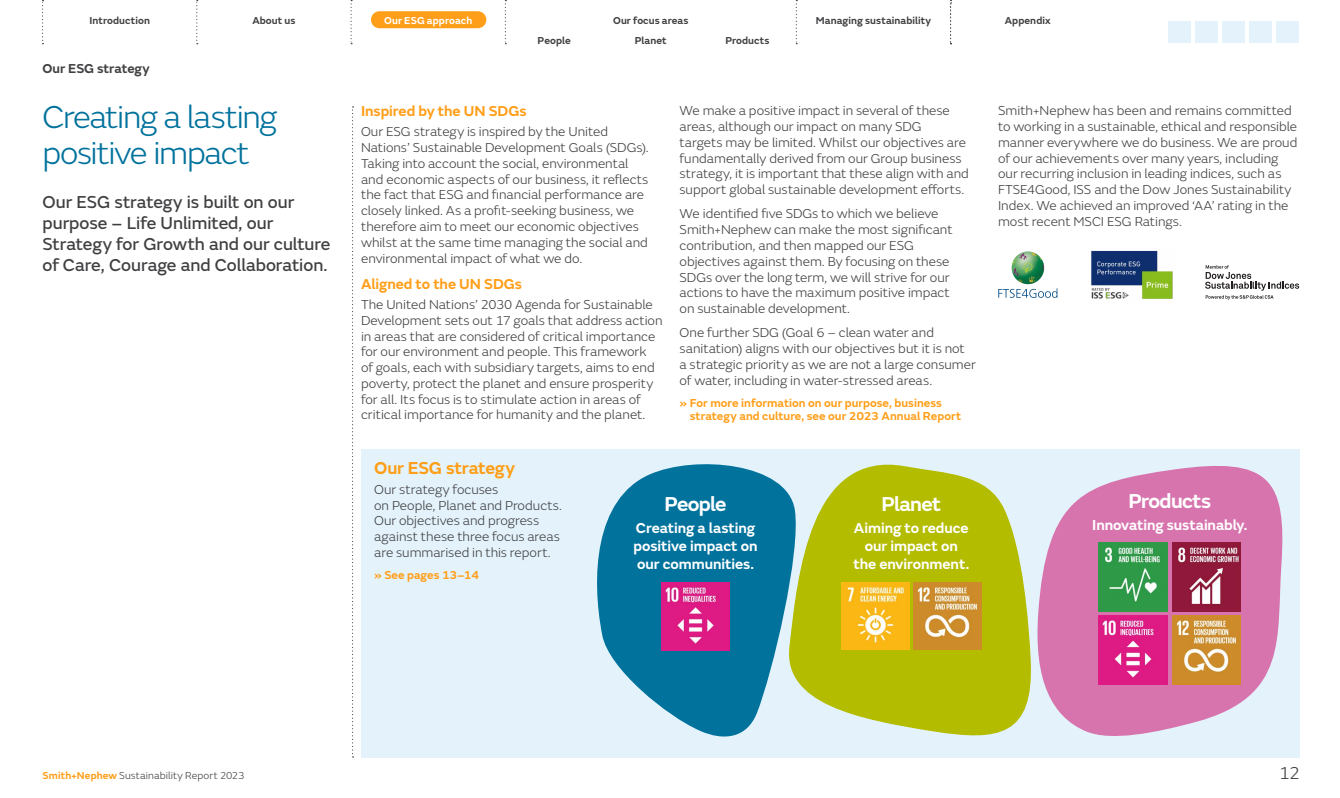
<style>
.page{position:relative;width:1340px;height:798px;background:#fff}
.page>*{position:absolute;margin:0;border:0;box-sizing:border-box;transform-origin:0 0}
.t1{font:300 33px/36px "SN Emeric";letter-spacing:-.04em;color:#00729c}
.t2{font:600 21px "SN Emeric";letter-spacing:-.03em;color:#fff}
.t3{font:18px/21px "SN Emeric Core";letter-spacing:-.005em;color:#404043}
.t4{font:600 18px "SN Emeric";letter-spacing:-.015em;color:#ff9e18}
.t5{font:300 18px "SN Emeric";color:#404043}
.t6{font:600 15px/18px "SN Emeric";letter-spacing:-.005em;color:#fff}
.t7{font:600 15px "SN Emeric";letter-spacing:-.005em;color:#ff9e18}
.t8{font:300 13.5px/15.8px "SN Emeric";color:#404043}
.t9{font:600 13.5px "SN Emeric";letter-spacing:-.005em;color:#404043}
.t10{font:600 12px/13.5px "SN Emeric";color:#ff9e18}
.t11{font:600 10.5px "SN Emeric";letter-spacing:.01em;color:#404043}
.t12{font:300 10.5px "SN Emeric";letter-spacing:.01em;color:#404043}
.t13{font:600 10.5px "SN Emeric";letter-spacing:.005em;color:#fff}
.s1{font-weight:600;color:#ff9e18}
</style>
<div class="page">
<div style="left:361px;top:449px;width:938px;height:308px;background:#e4f3fb"></div>
<img style="left:998px;top:251px;width:60px;height:47px">
<img style="left:1091px;top:250px;width:82px;height:49px">
<img style="left:1205px;top:265px;width:95px;height:35px">
<svg style="left:1037px;top:465px;width:246px;height:271px;fill:#d774ae"></svg>
<svg style="left:801px;top:464px;width:230px;height:272px;fill:#b4bc00"></svg>
<svg style="left:597px;top:464px;width:204px;height:273px;fill:#00729c"></svg>
<img style="left:661px;top:581px;width:68px;height:69px">
<img style="left:841px;top:581px;width:68px;height:68px">
<img style="left:913px;top:581px;width:68px;height:68px">
<img style="left:1098px;top:542px;width:69px;height:69px">
<img style="left:1171px;top:542px;width:69px;height:69px">
<img style="left:1098px;top:615px;width:69px;height:69px">
<img style="left:1171px;top:615px;width:69px;height:69px">
<svg style="left:352px;top:106px;width:1px;height:651px"></svg>
<div style="left:371px;top:11px;width:115px;height:17px;background:#ff9e18;border-radius:9px"></div>
<div style="left:1222px;top:21px;width:22px;height:21px;background:#e4f3fb"></div>
<div style="left:1195px;top:21px;width:22px;height:21px;background:#e4f3fb"></div>
<div style="left:1249px;top:21px;width:22px;height:21px;background:#e4f3fb"></div>
<div style="left:1276px;top:21px;width:22px;height:21px;background:#e4f3fb"></div>
<div style="left:1168px;top:21px;width:22px;height:21px;background:#e4f3fb"></div>
<svg style="left:350px;top:0;width:2px;height:44px"></svg>
<svg style="left:505px;top:0;width:1px;height:44px"></svg>
<svg style="left:795px;top:0;width:2px;height:44px"></svg>
<svg style="left:950px;top:0;width:1px;height:44px"></svg>
<svg style="left:196px;top:0;width:2px;height:44px"></svg>
<svg style="left:42px;top:0;width:2px;height:44px"></svg>
<p class="t11" style="left:89px;top:13px;width:62px">Introduction</p>
<p class="t11" style="left:252px;top:13px;width:45px">About us</p>
<h3 class="t9" style="left:43px;top:60px;width:109px">Our ESG strategy</h3>
<h4 class="t1" style="left:43px;top:99px;width:236px">Creating a lasting positive impact</h4>
<p class="t3" style="left:43px;top:192px;width:289px">Our ESG strategy is built on our purpose – Life Unlimited, our Strategy for Growth and our culture of Care, Courage and Collaboration.</p>
<p class="t13" style="left:384px;top:13px;width:90px">Our ESG approach</p>
<p class="t11" style="left:613px;top:13px;width:77px">Our focus areas</p>
<p class="t11" style="left:815px;top:13px;width:117px">Managing sustainability</p>
<p class="t11" style="left:1004px;top:13px;width:47px">Appendix</p>
<p class="t11" style="left:537px;top:34px;width:35px">People</p>
<p class="t11" style="left:635px;top:34px;width:33px">Planet</p>
<p class="t11" style="left:725px;top:34px;width:46px">Products</p>
<h5 class="t7" style="left:361px;top:102px;width:167px">Inspired by the UN SDGs</h5>
<p class="t8" style="left:361px;top:124px;width:289px">Our ESG strategy is inspired by the United Nations’ Sustainable Development Goals (SDGs).<br>Taking into account the social, environmental and economic aspects of our business, it reflects the fact that ESG and financial performance are closely linked. As a profit-seeking business, we therefore aim to meet our economic objectives whilst at the same time managing the social and environmental impact of what we do.</p>
<h5 class="t7" style="left:361px;top:274px;width:162px">Aligned to the UN SDGs</h5>
<p class="t8" style="left:361px;top:296px;width:303px">The United Nations’ 2030 Agenda for Sustainable Development sets out 17 goals that address action in areas that are considered of critical importance for our environment and people. This framework<br>of goals, each with subsidiary targets, aims to end poverty, protect the planet and ensure prosperity for all. Its focus is to stimulate action in areas of critical importance for humanity and the planet.</p>
<p class="t8" style="left:679px;top:103px;width:291px">We make a positive impact in several of these areas, although our impact on many SDG<br>targets may be limited. Whilst our objectives are fundamentally derived from our Group business strategy, it is important that these align with and support global sustainable development efforts.</p>
<p class="t8" style="left:679px;top:206px;width:275px">We identified five SDGs to which we believe Smith+Nephew can make the most significant contribution, and then mapped our ESG objectives against them. By focusing on these SDGs over the long term, we will strive for our actions to have the maximum positive impact on sustainable development.</p>
<p class="t8" style="left:679px;top:325px;width:298px">One further SDG (Goal 6 – clean water and sanitation) aligns with our objectives but it is not<br>a strategic priority as we are not a large consumer of water, including in water-stressed areas.</p>
<p class="t10" style="left:689px;top:395px;width:273px;text-indent:-10px">» For more information on our purpose, business strategy and culture, see our 2023 Annual Report</p>
<h5 class="t4" style="left:374px;top:456px;width:142px">Our ESG strategy</h5>
<p class="t8" style="left:374px;top:481px;width:189px">Our strategy focuses<br>on People, Planet and Products.<br>Our objectives and progress against these three focus areas are summarised in this report.</p>
<p class="t10" style="left:374px;top:568px;width:106px">» See pages 13–14</p>
<h6 class="t2" style="left:664px;top:490px;width:64px">People</h6>
<p class="t6" style="left:633px;top:519px;width:125px">Creating a lasting positive impact on our communities.</p>
<h6 class="t2" style="left:881px;top:490px;width:61px">Planet</h6>
<p class="t6" style="left:853px;top:519px;width:117px;text-align:center">Aiming to reduce our impact on the environment.</p>
<p class="t8" style="left:998px;top:103px;width:301px">Smith+Nephew has been and remains committed to working in a sustainable, ethical and responsible manner everywhere we do business. We are proud of our achievements over many years, including our recurring inclusion in leading indices, such as FTSE4Good, ISS and the Dow Jones Sustainability Index. We achieved an improved ‘AA’ rating in the most recent MSCI ESG Ratings.</p>
<h6 class="t2" style="left:1128px;top:487px;width:84px">Products</h6>
<p class="t6" style="left:1092px;top:515px;width:157px">Innovating sustainably.</p>
<p class="t12" style="left:43px;top:769px;width:203px"><span class="s1">Smith+Nephew</span> Sustainability Report 2023</p>
<h3 class="t5" style="left:1279px;top:762px;width:22px">12</h3>
</div>
